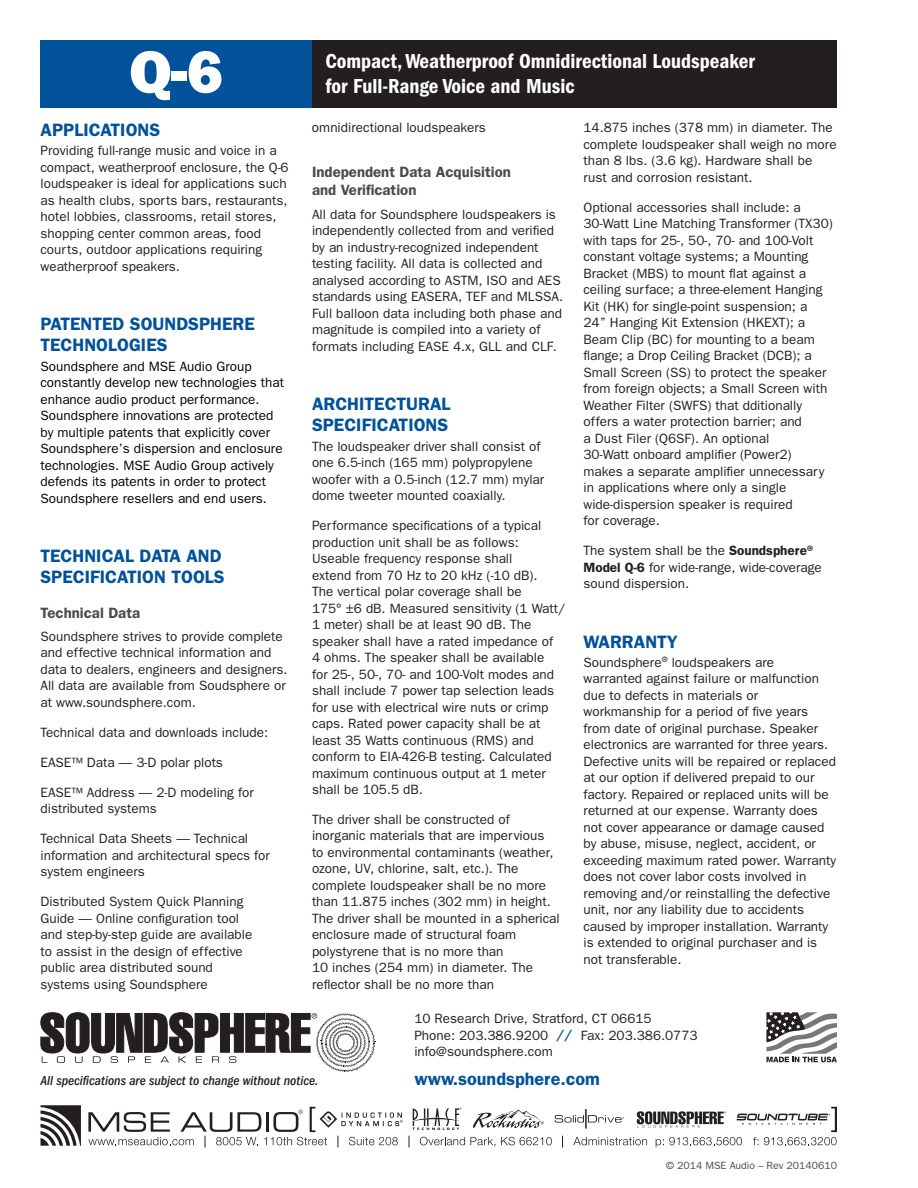
<style>
.page{position:relative;width:918px;height:1188px;background:#fff}
.page>*{position:absolute;margin:0;border:0;box-sizing:border-box;transform-origin:0 0}
.t1{font:800 60px "Franklin Gothic";color:#fff}
.t2{font:600 condensed 21px/25.2px "Franklin Gothic";color:#fff}
.t3{font:600 18px/21.6px "Franklin Gothic";color:#01529a}
.t4{font:600 15px/18px "Franklin Gothic";color:#4b4c4d}
.t5{font:13.5px/16.5px "Franklin Gothic";color:#231f20}
.t6{font:13.5px/16.5px "Franklin Gothic";color:#000}
.t7{font:italic 500 condensed 13.5px "Franklin Gothic";color:#231f20}
.t8{font:10.5px "Franklin Gothic";color:#4b4c4d}
.s1{font-weight:600}
.s2{font-weight:600;color:#01529a}
</style>
<div class="page">
<svg style="left:40px;top:1105px;width:41px;height:41px"></svg>
<svg style="left:88px;top:1107px;width:315px;height:41px"></svg>
<svg style="left:409px;top:1107px;width:428px;height:41px"></svg>
<svg style="left:40px;top:1012px;width:335px;height:60px"></svg>
<div style="left:40px;top:40px;width:286px;height:68px;background:#01529a"></div>
<div style="left:312px;top:40px;width:525px;height:68px;background:#231f20"></div>
<svg style="left:766px;top:1012px;width:71px;height:50px"></svg>
<h1 class="t1" style="left:129px;top:37px;width:95px">Q-6</h1>
<h2 class="t2" style="left:326px;top:49px;width:431px">Compact, Weatherproof Omnidirectional Loudspeaker for Full-Range Voice and Music</h2>
<h3 class="t3" style="left:40px;top:119px;width:121px">APPLICATIONS</h3>
<p class="t5" style="left:40px;top:142px;width:250px">Providing full-range music and voice in a compact, weatherproof enclosure, the Q-6 loudspeaker is ideal for applications such as health clubs, sports bars, restaurants, hotel lobbies, classrooms, retail stores, shopping center common areas, food courts, outdoor applications requiring weatherproof speakers.</p>
<h3 class="t3" style="left:40px;top:312px;width:216px">PATENTED SOUNDSPHERE<br>TECHNOLOGIES</h3>
<p class="t6" style="left:40px;top:358px;width:245px">Soundsphere and MSE Audio Group constantly develop new technologies that enhance audio product performance.<br>Soundsphere innovations are protected by multiple patents that explicitly cover Soundsphere’s dispersion and enclosure technologies. MSE Audio Group actively defends its patents in order to protect Soundsphere resellers and end users.</p>
<h3 class="t3" style="left:40px;top:544px;width:186px">TECHNICAL DATA AND<br>SPECIFICATION TOOLS</h3>
<p class="t4" style="left:40px;top:603px;width:101px">TECHNICAL DATA</p>
<p class="t5" style="left:40px;top:628px;width:249px">Soundsphere strives to provide complete and effective technical information and data to dealers, engineers and designers.<br>All data are available from Soudsphere or at www.soundsphere.com.</p>
<p class="t5" style="left:40px;top:724px;width:229px">Technical data and downloads include:</p>
<p class="t5" style="left:40px;top:754px;width:184px">EASE™ Data — 3-D polar plots</p>
<p class="t5" style="left:40px;top:784px;width:215px">EASE™ Address — 2-D modeling for distributed systems</p>
<p class="t5" style="left:40px;top:830px;width:231px">Technical Data Sheets — Technical information and architectural specs for system engineers</p>
<p class="t5" style="left:40px;top:893px;width:213px">Distributed System Quick Planning Guide — Online configuration tool and step-by-step guide are available to assist in the design of effective public area distributed sound systems using Soundsphere</p>
<p class="t5" style="left:312px;top:119px;width:175px">omnidirectional loudspeakers</p>
<p class="t4" style="left:312px;top:163px;width:200px">INDEPENDENT DATA ACQUISITION<br>AND VERIFICATION</p>
<p class="t5" style="left:312px;top:206px;width:253px">All data for Soundsphere loudspeakers is independently collected from and verified by an industry-recognized independent testing facility. All data is collected and analysed according to ASTM, ISO and AES standards using EASERA, TEF and MLSSA.<br>Full balloon data including both phase and magnitude is compiled into a variety of formats including EASE 4.x, GLL and CLF.</p>
<h3 class="t3" style="left:312px;top:392px;width:140px">ARCHITECTURAL<br>SPECIFICATIONS</h3>
<p class="t5" style="left:312px;top:437px;width:234px">The loudspeaker driver shall consist of one 6.5-inch (165 mm) polypropylene woofer with a 0.5-inch (12.7 mm) mylar dome tweeter mounted coaxially.</p>
<p class="t5" style="left:312px;top:517px;width:255px">Performance specifications of a typical production unit shall be as follows:<br>Useable frequency response shall<br>extend from 70 Hz to 20 kHz (-10 dB).<br>The vertical polar coverage shall be<br>175° ±6 dB. Measured sensitivity (1 Watt/ 1 meter) shall be at least 90 dB. The speaker shall have a rated impedance of<br>4 ohms. The speaker shall be available<br>for 25-, 50-, 70- and 100-Volt modes and shall include 7 power tap selection leads for use with electrical wire nuts or crimp caps. Rated power capacity shall be at least 35 Watts continuous (RMS) and conform to EIA-426-B testing. Calculated maximum continuous output at 1 meter shall be 105.5 dB.</p>
<p class="t5" style="left:312px;top:811px;width:249px">The driver shall be constructed of inorganic materials that are impervious<br>to environmental contaminants (weather, ozone, UV, chlorine, salt, etc.). The complete loudspeaker shall be no more than 11.875 inches (302 mm) in height.<br>The driver shall be mounted in a spherical enclosure made of structural foam polystyrene that is no more than<br>10 inches (254 mm) in diameter. The reflector shall be no more than</p>
<p class="t5" style="left:583px;top:119px;width:255px">14.875 inches (378 mm) in diameter. The complete loudspeaker shall weigh no more than 8 lbs. (3.6 kg). Hardware shall be rust and corrosion resistant.</p>
<p class="t5" style="left:583px;top:199px;width:251px">Optional accessories shall include: a 30-Watt Line Matching Transformer (TX30) with taps for 25-, 50-, 70- and 100-Volt constant voltage systems; a Mounting Bracket (MBS) to mount flat against a ceiling surface; a three-element Hanging Kit (HK) for single-point suspension; a 24” Hanging Kit Extension (HKEXT); a Beam Clip (BC) for mounting to a beam flange; a Drop Ceiling Bracket (DCB); a Small Screen (SS) to protect the speaker from foreign objects; a Small Screen with Weather Filter (SWFS) that dditionally offers a water protection barrier; and<br>a Dust Filer (Q6SF). An optional<br>30-Watt onboard amplifier (Power2) makes a separate amplifier unnecessary in applications where only a single wide-dispersion speaker is required<br>for coverage.</p>
<p class="t5" style="left:583px;top:542px;width:240px">The system shall be the <span class="s1">SOUNDSPHERE</span><sup>®<br></sup><span class="s1">MODEL Q-6</span> for wide-range, wide-coverage sound dispersion.</p>
<h3 class="t3" style="left:584px;top:630px;width:96px">WARRANTY</h3>
<p class="t5" style="left:583px;top:654px;width:254px">Soundsphere<sup>®</sup> loudspeakers are warranted against failure or malfunction due to defects in materials or workmanship for a period of five years from date of original purchase. Speaker electronics are warranted for three years.<br>Defective units will be repaired or replaced at our option if delivered prepaid to our factory. Repaired or replaced units will be returned at our expense. Warranty does not cover appearance or damage caused by abuse, misuse, neglect, accident, or exceeding maximum rated power. Warranty does not cover labor costs involved in removing and/or reinstalling the defective unit, nor any liability due to accidents caused by improper installation. Warranty is extended to original purchaser and is not transferable.</p>
<p class="t7" style="left:40px;top:1073px;width:279px">All specifications are subject to change without notice.</p>
<p class="t5" style="left:414px;top:1010px;width:285px">10 Research Drive, Stratford, CT 06615<br>Phone: 203.386.9200 <span class="s2">//</span> Fax: 203.386.0773 info@soundsphere.com</p>
<h3 class="t3" style="left:414px;top:1067px;width:187px">WWW.SOUNDSPHERE.COM</h3>
<p class="t8" style="left:666px;top:1160px;width:172px">© 2014 MSE Audio – Rev 20140610</p>
</div>
